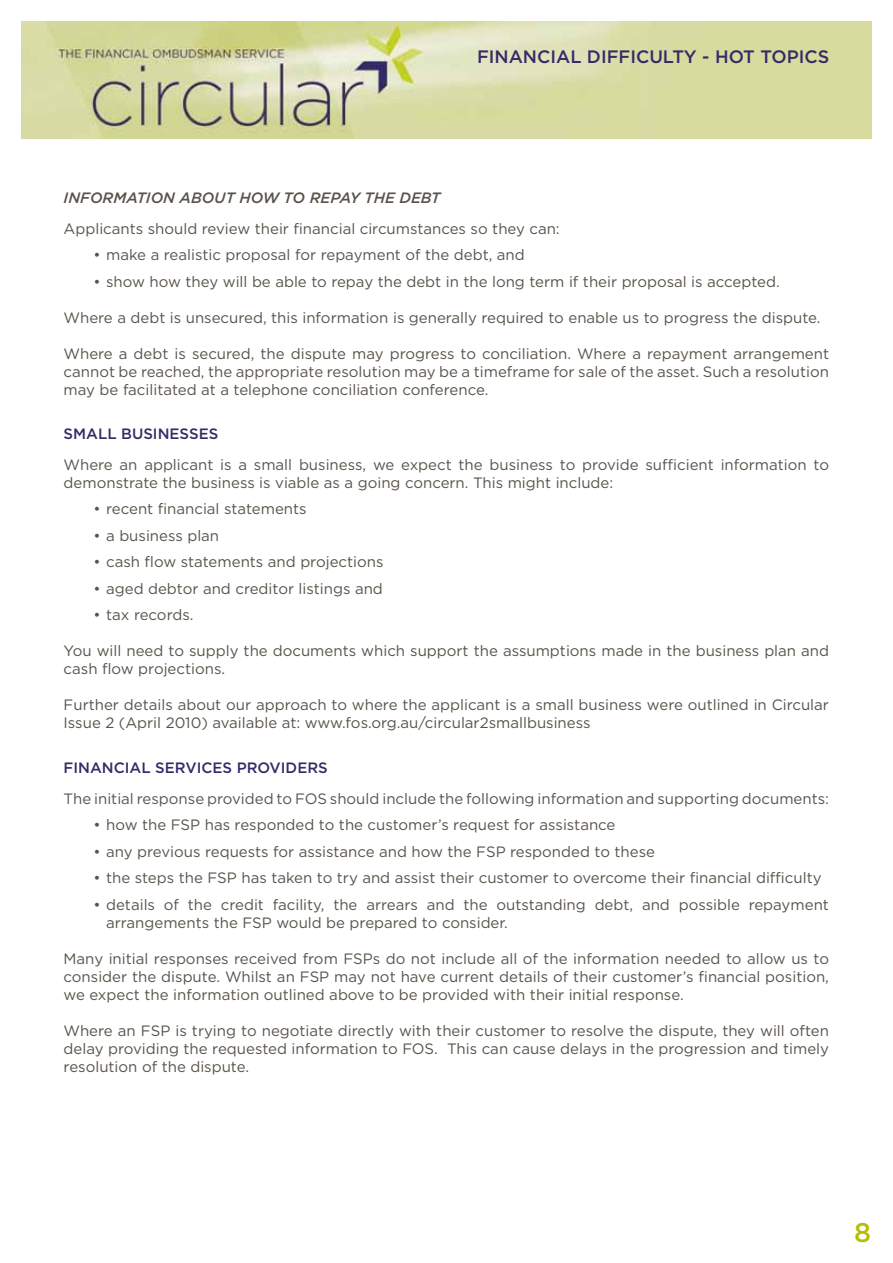
<style>
.page{position:relative;width:893px;height:1263px;background:#fff}
.page>*{position:absolute;margin:0;border:0;box-sizing:border-box;transform-origin:0 0}
.t1{font:500 27px "Gotham";color:#b5bf00}
.t2{font:500 18px "Gotham";color:#352b67}
.t3{font:15px/18px "Gotham";color:#59534a}
.t4{font:500 15px "Gotham";color:#352b67}
.t5{font:italic 500 15px "Gotham";color:#59534a}
</style>
<div class="page">
<img style="left:21px;top:21px;width:851px;height:117px">
<p class="t2" style="left:477px;top:45px;width:13px">FINANCIA</p>
<p class="t2" style="left:570px;top:45px;width:71px">L DI FFICU</p>
<p class="t2" style="left:663px;top:45px;width:146px">LTY - HOT TOPICS</p>
<p class="t5" style="left:64px;top:188px;width:378px">INFORMATION ABOUT HOW TO REPAY THE DEBT</p>
<p class="t3" style="left:64px;top:219px;width:498px">Applicants should review their financial circumstances so they can:</p>
<p class="t3" style="left:93px;top:245px;width:433px">• make a realistic proposal for repayment of the debt, and</p>
<p class="t3" style="left:93px;top:272px;width:688px">• show how they will be able to repay the debt in the long term if their proposal is accepted.</p>
<p class="t3" style="left:64px;top:308px;width:758px">Where a debt is unsecured, this information is generally required to enable us to progress the dispute.</p>
<p class="t3" style="left:64px;top:344px;width:767px;text-align:justify">Where a debt is secured, the dispute may progress to conciliation. Where a repayment arrangement cannot be reached, the appropriate resolution may be a timeframe for sale of the asset. Such a resolution may be facilitated at a telephone conciliation conference.</p>
<p class="t4" style="left:64px;top:424px;width:79px">SMALL BUSINESSES</p>
<p class="t3" style="left:64px;top:455px;width:767px">Where an applicant is a small business, we expect the business to provide sufficient information to demonstrate the business is viable as a going concern. This might include:</p>
<p class="t3" style="left:93px;top:500px;width:215px">• recent financial statements</p>
<p class="t3" style="left:93px;top:526px;width:127px">• a business plan</p>
<p class="t3" style="left:93px;top:553px;width:292px">• cash flow statements and projections</p>
<p class="t3" style="left:93px;top:579px;width:291px">• aged debtor and creditor listings and</p>
<p class="t3" style="left:93px;top:606px;width:102px">• tax records.</p>
<p class="t3" style="left:64px;top:642px;width:767px">You will need to supply the documents which support the assumptions made in the business plan and cash flow projections.</p>
<p class="t3" style="left:64px;top:696px;width:767px">Further details about our approach to where the applicant is a small business were outlined in Circular<br>Issue 2 (April 2010) available at: www.fos.org.au/circular2smallbusiness</p>
<p class="t4" style="left:64px;top:758px;width:11px">FINANCIA</p>
<p class="t4" style="left:141px;top:758px;width:25px">L SER</p>
<p class="t4" style="left:185px;top:758px;width:21px">VICES</p>
<p class="t4" style="left:237px;top:758px;width:72px">PROVI DERS</p>
<p class="t3" style="left:64px;top:789px;width:767px">The initial response provided to FOS should include the following information and supporting documents:</p>
<p class="t3" style="left:93px;top:815px;width:524px">• how the FSP has responded to the customer’s request for assistance</p>
<p class="t3" style="left:93px;top:842px;width:563px">• any previous requests for assistance and how the FSP responded to these</p>
<p class="t3" style="left:93px;top:868px;width:730px">• the steps the FSP has taken to try and assist their customer to overcome their financial difficulty</p>
<p class="t3" style="left:106px;top:895px;width:724px;text-indent:-13px">• details of the credit facility, the arrears and the outstanding debt, and possible repayment arrangements the FSP would be prepared to consider.</p>
<p class="t3" style="left:64px;top:949px;width:767px;text-align:justify">Many initial responses received from FSPs do not include all of the information needed to allow us to consider the dispute. Whilst an FSP may not have current details of their customer’s financial position, we expect the information outlined above to be provided with their initial response.</p>
<p class="t3" style="left:64px;top:1021px;width:767px;text-align:justify">Where an FSP is trying to negotiate directly with their customer to resolve the dispute, they will often delay providing the requested information to FOS. This can cause delays in the progression and timely resolution of the dispute.</p>
<h1 class="t1" style="left:854px;top:1215px;width:19px">8</h1>
</div>
